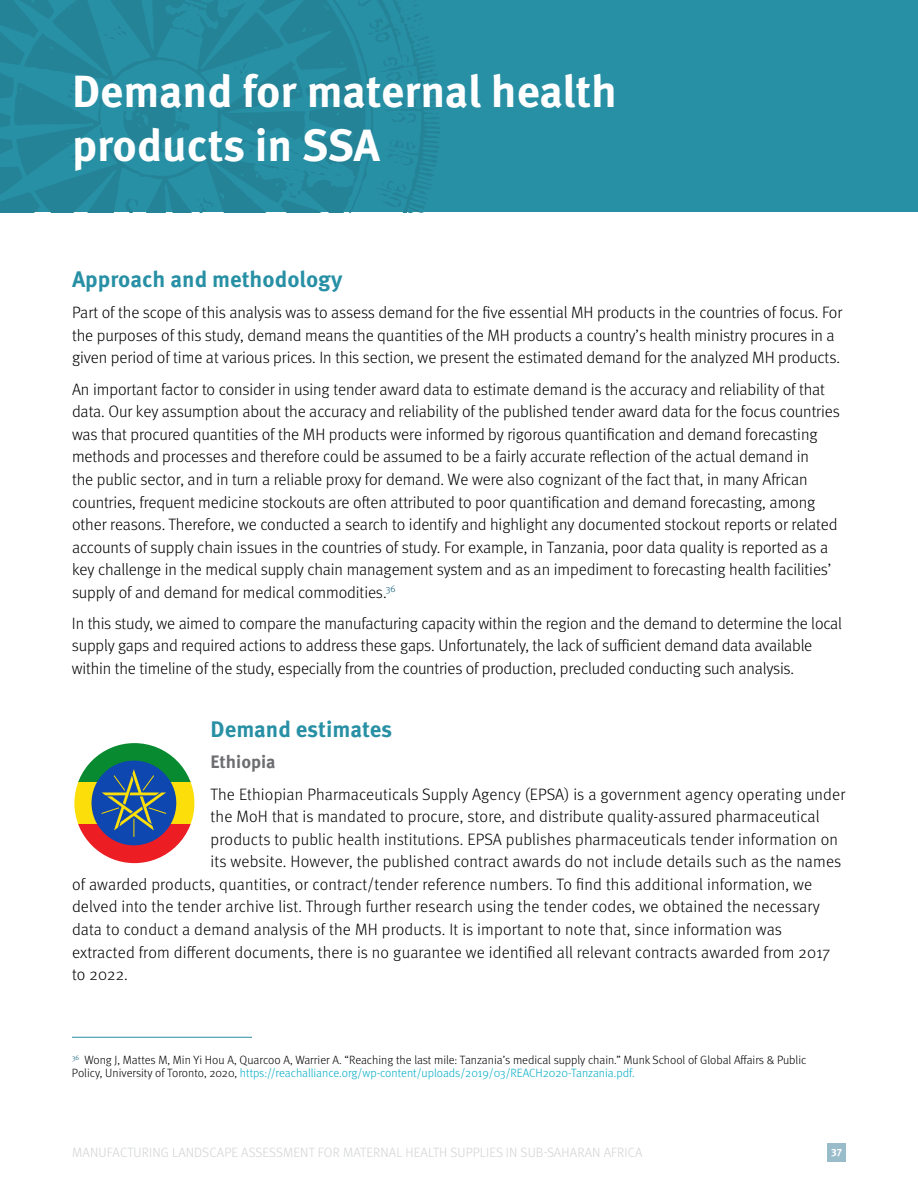
<style>
.page{position:relative;width:918px;height:1188px;background:#fff}
.page>*{position:absolute;margin:0;border:0;box-sizing:border-box;transform-origin:0 0}
.t1{font:700 45px/54px "Meta OT";color:#fff}
.t2{font:700 22.5px "Meta OT";color:#2890a5}
.t3{font:700 18px "Meta OT";color:#6d6e71}
.t4{font:300 16.5px/22.5px "Meta OT";letter-spacing:-.005em;color:#000}
.t5{font:300 13.5px "Meta OT";letter-spacing:.01em;color:#d1d3d4}
.t6{font:300 12px/13.5px "Meta OT";color:#000}
.t7{font:700 10.5px "Meta OT";color:#fff}
.s1{color:#00abc5}
</style>
<div class="page">
<div style="left:0;top:0;width:918px;height:212px;background:#2890a5"></div>
<div style="left:828px;top:1143px;width:18px;height:18px;background:#99bcca"></div>
<svg style="left:0;top:0;width:13px;height:212px;fill:#248397"></svg>
<svg style="left:13px;top:0;width:208px;height:212px"></svg>
<svg style="left:125px;top:198px;width:13px;height:14px"></svg>
<svg style="left:104px;top:24px;width:22px;height:20px"></svg>
<svg style="left:123px;top:88px;width:67px;height:65px"></svg>
<svg style="left:68px;top:83px;width:25px;height:17px"></svg>
<svg style="left:221px;top:0;width:219px;height:212px"></svg>
<svg style="left:68px;top:151px;width:20px;height:22px"></svg>
<svg style="left:197px;top:196px;width:16px;height:17px"></svg>
<svg style="left:171px;top:7px;width:30px;height:31px"></svg>
<hr style="left:72px;top:1037px;width:180px;height:1px;background:#2890a5">
<svg style="left:78px;top:824px;width:113px;height:39px;fill:#ed1d24"></svg>
<div style="left:74px;top:782px;width:120px;height:42px;background:#fcde0a"></div>
<svg style="left:78px;top:743px;width:113px;height:39px;fill:#088a30"></svg>
<div style="left:92px;top:761px;width:84px;height:84px;background:#0f47b0;border-radius:50%"></div>
<svg style="left:101px;top:769px;width:66px;height:68px"></svg>
<h1 class="t1" style="left:72px;top:65px;width:547px">Demand for maternal health products in SSA</h1>
<h2 class="t2" style="left:72px;top:265px;width:272px">Approach and methodology</h2>
<p class="t4" style="left:72px;top:302px;width:772px">Part of the scope of this analysis was to assess demand for the five essential MH products in the countries of focus. For the purposes of this study, demand means the quantities of the MH products a country’s health ministry procures in a given period of time at various prices. In this section, we present the estimated demand for the analyzed MH products.</p>
<p class="t4" style="left:72px;top:378px;width:769px">An important factor to consider in using tender award data to estimate demand is the accuracy and reliability of that data. Our key assumption about the accuracy and reliability of the published tender award data for the focus countries was that procured quantities of the MH products were informed by rigorous quantification and demand forecasting methods and processes and therefore could be assumed to be a fairly accurate reflection of the actual demand in<br>the public sector, and in turn a reliable proxy for demand. We were also cognizant of the fact that, in many African countries, frequent medicine stockouts are often attributed to poor quantification and demand forecasting, among other reasons. Therefore, we conducted a search to identify and highlight any documented stockout reports or related accounts of supply chain issues in the countries of study. For example, in Tanzania, poor data quality is reported as a key challenge in the medical supply chain management system and as an impediment to forecasting health facilities’ supply of and demand for medical commodities.<sup>36</sup></p>
<p class="t4" style="left:72px;top:612px;width:772px">In this study, we aimed to compare the manufacturing capacity within the region and the demand to determine the local supply gaps and required actions to address these gaps. Unfortunately, the lack of sufficient demand data available within the timeline of the study, especially from the countries of production, precluded conducting such analysis.</p>
<h2 class="t2" style="left:211px;top:715px;width:183px">Demand estimates</h2>
<p class="t3" style="left:211px;top:751px;width:66px">Ethiopia</p>
<p class="t4" style="left:211px;top:783px;width:636px">The Ethiopian Pharmaceuticals Supply Agency (EPSA) is a government agency operating under</p>
<p class="t4" style="left:211px;top:806px;width:611px">the MoH that is mandated to procure, store, and distribute quality-assured pharmaceutical</p>
<p class="t4" style="left:211px;top:828px;width:629px">products to public health institutions. EPSA publishes pharmaceuticals tender information on</p>
<p class="t4" style="left:211px;top:851px;width:632px">its website. However, the published contract awards do not include details such as the names</p>
<p class="t4" style="left:72px;top:873px;width:742px">of awarded products, quantities, or contract/tender reference numbers. To find this additional information, we</p>
<p class="t4" style="left:72px;top:896px;width:749px">delved into the tender archive list. Through further research using the tender codes, we obtained the necessary</p>
<p class="t4" style="left:72px;top:918px;width:712px">data to conduct a demand analysis of the MH products. It is important to note that, since information was</p>
<p class="t4" style="left:72px;top:941px;width:760px">extracted from different documents, there is no guarantee we identified all relevant contracts awarded from 2017</p>
<p class="t4" style="left:72px;top:963px;width:57px">to 2022.</p>
<p class="t6" style="left:72px;top:1053px;width:736px"><sup>36</sup> Wong J, Mattes M, Min Yi Hou A, Quarcoo A, Warrier A. “Reaching the last mile: Tanzania’s medical supply chain.” Munk School of Global Affairs &amp; Public<br>Policy, University of Toronto, 2020, <span class="s1">https://reachalliance.org/wp-content/uploads/2019/03/REACH2020-Tanzania.pdf.</span></p>
<p class="t5" style="left:72px;top:1145px;width:572px">MANUFACTURING LANDSCAPE ASSESSMENT FOR MATERNAL HEALTH SUPPLIES IN SUB-SAHARAN AFRICA</p>
<p class="t7" style="left:831px;top:1145px;width:13px">37</p>
</div>
